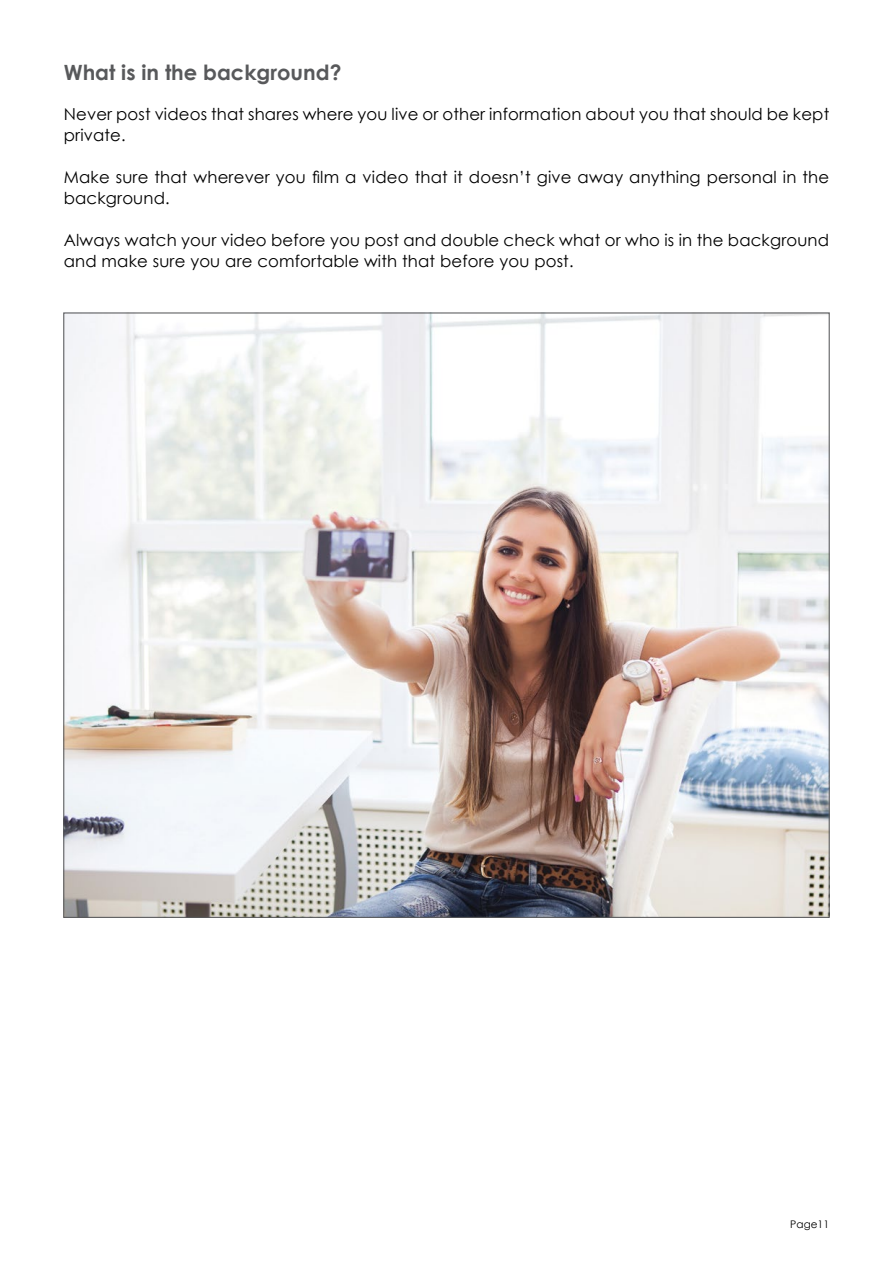
<style>
.page{position:relative;width:893px;height:1263px;background:#fff}
.page>*{position:absolute;margin:0;border:0;box-sizing:border-box;transform-origin:0 0}
.t1{font:700 21px "Century Gothic";color:#58595b}
.t2{font:16.5px/21px "Century Gothic";letter-spacing:.01em;color:#000}
.t3{font:10.5px "Century Gothic";color:#000}
</style>
<div class="page">
<img style="left:65px;top:314px;width:763px;height:602px">
<p class="t1" style="left:64px;top:56px;width:279px">What is in the background?</p>
<p class="t2" style="left:64px;top:104px;width:767px">Never post videos that shares where you live or other information about you that should be kept private.</p>
<p class="t2" style="left:64px;top:167px;width:767px">Make sure that wherever you film a video that it doesn’t give away anything personal in the background.</p>
<p class="t2" style="left:64px;top:230px;width:767px">Always watch your video before you post and double check what or who is in the background and make sure you are comfortable with that before you post.</p>
<p class="t3" style="left:790px;top:1217px;width:40px">Page11</p>
</div>
